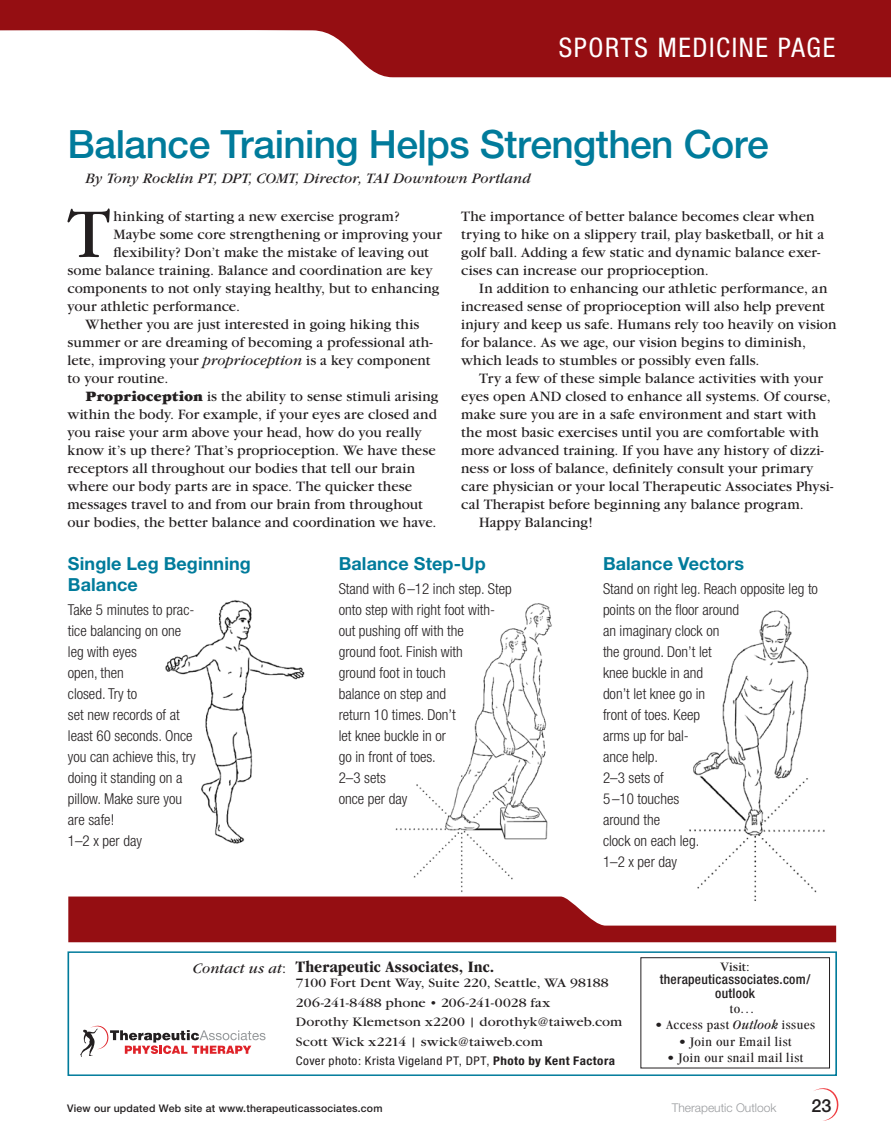
<style>
.page{position:relative;width:891px;height:1148px;background:#fff}
.page>*{position:absolute;margin:0;border:0;box-sizing:border-box;transform-origin:0 0}
.t1{font:72.75px "Garamond";color:#231f20}
.t2{font:500 39px "Helvetica Neue";letter-spacing:-.015em;color:#007b9b}
.t3{font:condensed 27px "Helvetica Neue";letter-spacing:.06em;color:#fff}
.t4{font:700 18px/21px "Helvetica Neue";letter-spacing:.005em;color:#007b9b}
.t5{font:500 18px "Helvetica Neue";color:#231f20}
.t6{font:700 condensed 16.5px "Garamond";letter-spacing:.005em;color:#231f20;scale:1.09 1}
.t7{font:15px/18px "Garamond";letter-spacing:.005em;color:#231f20}
.t8{font:300 condensed 15px/21px "Helvetica Neue";color:#231f20}
.t9{font:italic 15px "Garamond";letter-spacing:.005em;color:#231f20}
.t10{font:13.5px/19.5px "Garamond";letter-spacing:.005em;color:#231f20;scale:1.09 1}
.t11{font:condensed 13.5px "Garamond";letter-spacing:.04em;color:#231f20;scale:1.1 1}
.t12{font:500 condensed 13.5px/13.5px "Helvetica Neue";letter-spacing:.02em;color:#231f20;text-align:center}
.t13{font:13.5px "Garamond";letter-spacing:.005em;color:#231f20}
.t14{font:condensed 12px "Helvetica Neue";letter-spacing:.03em;color:#231f20;scale:1.09 1}
.t15{font:300 12px "Helvetica Neue";color:#999b9e}
.t16{font:500 10.5px "Helvetica Neue";letter-spacing:.02em;color:#231f20}
.s1{font-style:italic}
.s2{font-weight:900}
.s3{font-style:normal}
.s4{font-weight:700}
</style>
<div class="page">
<svg style="left:68px;top:896px;width:768px;height:46px;background:#a53236"></svg>
<svg style="left:0;top:0;width:891px;height:77px;fill:#950e12"></svg>
<svg style="left:814px;top:1088px;width:25px;height:32px"></svg>
<div style="left:68px;top:951px;width:769px;height:125px;border:2px solid #007b9b"></div>
<div style="left:640px;top:957px;width:190px;height:111px;border:1px solid #231f20"></div>
<svg style="left:80px;top:1025px;width:186px;height:32px"></svg>
<img style="left:165px;top:600px;width:140px;height:244px">
<img style="left:395px;top:603px;width:157px;height:289px">
<img style="left:668px;top:610px;width:168px;height:303px">
<h3 class="t3" style="left:559px;top:32px;width:278px">Sports Medicine Page</h3>
<h2 class="t2" style="left:68px;top:121px;width:703px">Balance Training Helps Strengthen Core</h2>
<p class="t9" style="left:86px;top:170px;width:447px">By Tony Rocklin PT, DPT, COMT, Director, TAI Downtown Portland</p>
<h1 class="t1" style="left:68px;top:196px;width:44px">T</h1>
<p class="t7" style="left:114px;top:207px;width:288px">hinking of starting a new exercise program?</p>
<p class="t7" style="left:114px;top:225px;width:330px">Maybe some core strengthening or improving your</p>
<p class="t7" style="left:114px;top:243px;width:317px">flexibility? Don’t make the mistake of leaving out</p>
<p class="t7" style="left:67px;top:261px;width:367px">some balance training. Balance and coordination are key</p>
<p class="t7" style="left:67px;top:279px;width:373px">components to not only staying healthy, but to enhancing</p>
<p class="t7" style="left:67px;top:297px;width:174px">your athletic performance.</p>
<p class="t7" style="left:85px;top:315px;width:335px">Whether you are just interested in going hiking this</p>
<p class="t7" style="left:67px;top:333px;width:367px">summer or are dreaming of becoming a professional ath-</p>
<p class="t7" style="left:67px;top:351px;width:365px">lete, improving your <span class="s1">proprioception</span> is a key component</p>
<p class="t7" style="left:67px;top:369px;width:102px">to your routine.</p>
<p class="t7" style="left:85px;top:387px;width:354px"><span class="s2">Proprioception</span> is the ability to sense stimuli arising</p>
<p class="t7" style="left:67px;top:405px;width:371px">within the body. For example, if your eyes are closed and</p>
<p class="t7" style="left:67px;top:423px;width:356px">you raise your arm above your head, how do you really</p>
<p class="t7" style="left:67px;top:441px;width:370px">know it’s up there? That’s proprioception. We have these</p>
<p class="t7" style="left:67px;top:459px;width:349px">receptors all throughout our bodies that tell our brain</p>
<p class="t7" style="left:67px;top:477px;width:346px">where our body parts are in space. The quicker these</p>
<p class="t7" style="left:67px;top:495px;width:357px">messages travel to and from our brain from throughout</p>
<p class="t7" style="left:67px;top:513px;width:371px">our bodies, the better balance and coordination we have.</p>
<p class="t7" style="left:461px;top:207px;width:364px">The importance of better balance becomes clear when trying to hike on a slippery trail, play basketball, or hit a golf ball. Adding a few static and dynamic balance exer&shy;cises can increase our proprioception.</p>
<p class="t7" style="left:461px;top:279px;width:377px;text-indent:18px">In addition to enhancing our athletic performance, an increased sense of proprioception will also help prevent injury and keep us safe. Humans rely too heavily on vision for balance. As we age, our vision begins to diminish, which leads to stumbles or possibly even falls.</p>
<p class="t7" style="left:479px;top:369px;width:345px">Try a few of these simple balance activities with your</p>
<p class="t7" style="left:461px;top:387px;width:371px">eyes open AND closed to enhance all systems. Of course,</p>
<p class="t7" style="left:461px;top:405px;width:357px">make sure you are in a safe environment and start with</p>
<p class="t7" style="left:461px;top:423px;width:359px">the most basic exercises until you are comfortable with</p>
<p class="t7" style="left:461px;top:441px;width:364px">more advanced training. If you have any history of dizzi-</p>
<p class="t7" style="left:461px;top:459px;width:354px">ness or loss of balance, definitely consult your primary</p>
<p class="t7" style="left:461px;top:477px;width:374px">care physician or your local Therapeutic Associates Physi-</p>
<p class="t7" style="left:461px;top:495px;width:344px">cal Therapist before beginning any balance program.</p>
<p class="t7" style="left:479px;top:513px;width:115px">Happy Balancing!</p>
<p class="t4" style="left:68px;top:553px;width:185px">Single Leg Beginning<br>Balance</p>
<p class="t8" style="left:68px;top:599px;width:129px">Take 5 minutes to prac&shy;tice balancing on one leg with eyes<br>open, then<br>closed. Try to<br>set new records of at least 60 seconds. Once you can achieve this, try doing it standing on a pillow. Make sure you are safe!<br>1–2 x per day</p>
<p class="t4" style="left:339px;top:553px;width:149px">Balance Step-Up</p>
<p class="t8" style="left:339px;top:578px;width:175px">Stand with 6–12 inch step. Step onto step with right foot with&shy;out pushing off with the<br>ground foot. Finish with<br>ground foot in touch<br>balance on step and<br>return 10 times. Don’t<br>let knee buckle in or<br>go in front of toes.<br>2–3 sets<br>once per day</p>
<p class="t4" style="left:603px;top:553px;width:143px">Balance Vectors</p>
<p class="t8" style="left:603px;top:578px;width:217px">Stand on right leg. Reach opposite leg to points on the floor around<br>an imaginary clock on<br>the ground. Don’t let<br>knee buckle in and<br>don’t let knee go in<br>front of toes. Keep<br>arms up for bal-<br>ance help.<br>2–3 sets of<br>5–10 touches<br>around the<br>clock on each leg.<br>1–2 x per day</p>
<p class="t9" style="left:193px;top:960px;width:95px">Contact us at<span class="s3">:</span></p>
<p class="t6" style="left:296px;top:957px;width:184px">Therapeutic Associates, Inc.</p>
<p class="t10" style="left:296px;top:973px;width:301px">7100 Fort Dent Way, Suite 220, Seattle, WA 98188<br>206-241-8488 phone • 206-241-0028 fax<br>Dorothy Klemetson x2200 | dorothyk@taiweb.com Scott Wick x2214 | swick@taiweb.com</p>
<p class="t14" style="left:296px;top:1054px;width:294px">Cover photo: Krista Vigeland PT, DPT, <span class="s4">Photo by Kent Factora</span></p>
<p class="t13" style="left:721px;top:959px;width:31px">Visit:</p>
<p class="t12" style="left:660px;top:972px;width:152px">therapeuticassociates.com/ outlook</p>
<p class="t11" style="left:730px;top:1001px;width:24px">to…</p>
<p class="t11" style="left:655px;top:1017px;width:147px">• Access past <span class="s1">Outlook</span> issues</p>
<p class="t11" style="left:679px;top:1034px;width:104px">• Join our Email list</p>
<p class="t11" style="left:667px;top:1050px;width:125px">• Join our snail mail list</p>
<p class="t16" style="left:67px;top:1101px;width:317px">View our updated Web site at www.therapeuticassociates.com</p>
<p class="t15" style="left:672px;top:1100px;width:106px">Therapeutic Outlook</p>
<p class="t5" style="left:812px;top:1094px;width:22px">23</p>
</div>
